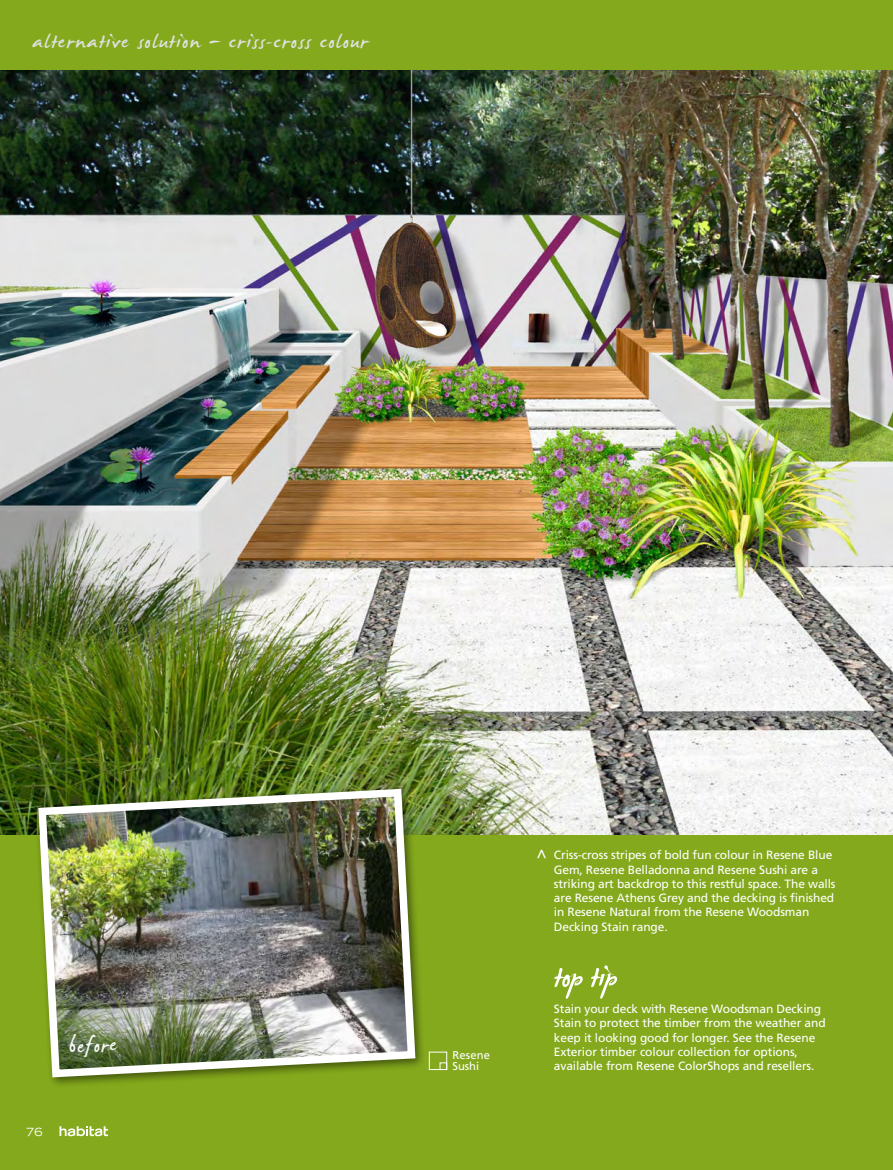
<style>
.page{position:relative;width:893px;height:1170px;background:#fff}
.page>*{position:absolute;margin:0;border:0;box-sizing:border-box;transform-origin:0 0}
.t1{font:54px "James Fajardo";letter-spacing:-.02em;color:#fff}
.t2{font:36px "James Fajardo";letter-spacing:.035em;color:#dfe0e0}
.t3{font:36px "James Fajardo";color:#f9f9f8}
.t4{font:16.65px "Frutiger";color:#fff}
.t5{font:12px/14.2px "Frutiger";letter-spacing:-.01em;color:#fff}
.t6{font:11.25px/11.2px "Frutiger";letter-spacing:.015em;color:#fff}
.t7{font:expanded 11.25px "Trade Gothic LH";color:#fff}
</style>
<div class="page">
<div style="left:0;top:0;width:893px;height:1169px;background:#84a91c"></div>
<img style="left:0;top:70px;width:893px;height:764px">
<svg style="left:266px;top:42px;width:7px;height:2px"></svg>
<div style="left:33px;top:784px;width:393px;height:304px;background:#000;opacity:.5"></div>
<img style="left:34px;top:784px;width:385px;height:297px">
<div style="left:429px;top:1051px;width:18px;height:18px;border:1px solid #fff"></div>
<div style="left:440px;top:1062px;width:7px;height:7px;border:1px solid #fff"></div>
<svg style="left:59px;top:1126px;width:49px;height:10px"></svg>
<h2 class="t2" style="left:33px;top:22px;width:337px">alternative solution - criss cross colour</h2>
<h2 class="t3" style="left:68px;top:1027px;width:50px;rotate:-3deg">before</h2>
<p class="t7" style="left:26px;top:1124px;width:18px">76</p>
<p class="t6" style="left:452px;top:1049px;width:39px">Resene<br>Sushi</p>
<h3 class="t4" style="left:553px;top:848px;width:11px;rotate:90deg">&lt;</h3>
<p class="t5" style="left:554px;top:848px;width:283px">Criss-cross stripes of bold fun colour in Resene Blue Gem, Resene Belladonna and Resene Sushi are a striking art backdrop to this restful space. The walls are Resene Athens Grey and the decking is finished in Resene Natural from the Resene Woodsman Decking Stain range.</p>
<h1 class="t1" style="left:554px;top:948px;width:65px">top tip</h1>
<p class="t5" style="left:554px;top:1001px;width:273px">Stain your deck with Resene Woodsman Decking Stain to protect the timber from the weather and keep it looking good for longer. See the Resene Exterior timber colour collection for options, available from Resene ColorShops and resellers.</p>
</div>
